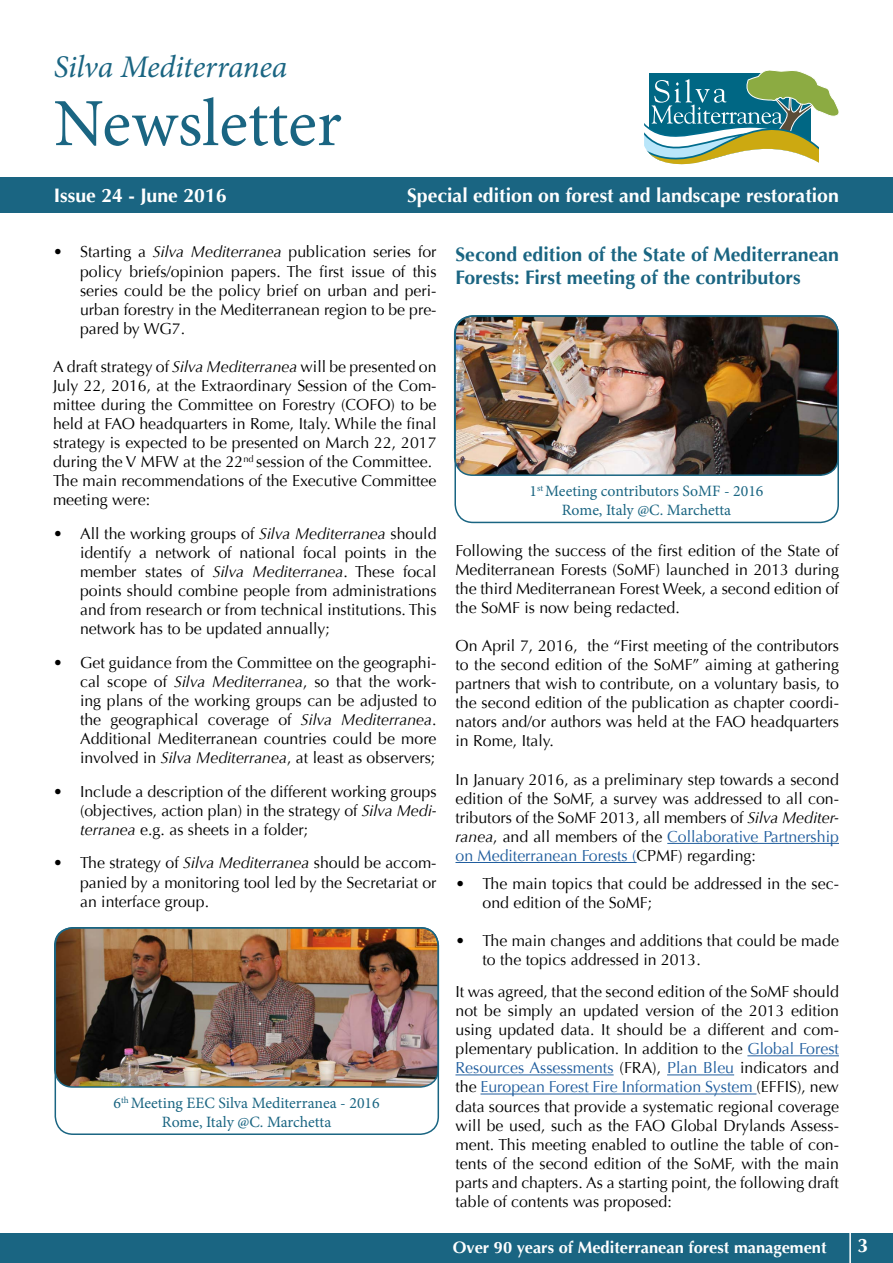
<style>
.page{position:relative;width:893px;height:1263px;background:#fff}
.page>*{position:absolute;margin:0;border:0;box-sizing:border-box;transform-origin:0 0}
.t1{font:67.5px "Minion Pro";color:#1a6582}
.t2{font:italic 31.5px "Minion Pro";letter-spacing:-.01em;color:#1a6582}
.t3{font:700 19.5px/23.4px "Optima";color:#1a6582}
.t4{font:700 19.5px "Optima";color:#fff}
.t5{font:700 16.5px "Optima";color:#fff}
.t6{font:15.9px/19px "Optima";color:#000;text-align:justify}
.t7{font:15.75px/18.9px "Minion Pro";color:#1a6582;text-align:center}
.s1{font-style:italic}
.s2{color:#215e9e}
</style>
<div class="page">
<div style="left:0;top:178px;width:893px;height:35px;background:#1a6582"></div>
<div style="left:0;top:1234px;width:893px;height:29px;background:#1a6582"></div>
<svg style="left:644px;top:70px;width:195px;height:95px"></svg>
<hr style="left:849px;top:1221px;width:2px;height:42px;background:#fff">
<hr style="left:667px;top:843px;width:172px;height:1px;background:#215e9e">
<hr style="left:455px;top:862px;width:182px;height:1px;background:#215e9e">
<hr style="left:747px;top:1055px;width:92px;height:1px;background:#215e9e">
<hr style="left:455px;top:1074px;width:159px;height:1px;background:#215e9e">
<hr style="left:667px;top:1074px;width:67px;height:1px;background:#215e9e">
<hr style="left:480px;top:1093px;width:276px;height:1px;background:#215e9e">
<img style="left:55px;top:928px;width:383px;height:159px">
<div style="left:55px;top:927px;width:384px;height:208px;border:2px solid #1a6582;border-radius:18px"></div>
<img style="left:455px;top:316px;width:383px;height:159px">
<div style="left:454px;top:315px;width:385px;height:208px;border:2px solid #1a6582;border-radius:18px"></div>
<h2 class="t2" style="left:54px;top:46px;width:235px">Silva Mediterranea</h2>
<h1 class="t1" style="left:54px;top:78px;width:290px">Newsletter</h1>
<p class="t4" style="left:407px;top:184px;width:433px">Special edition on forest and landscape restoration</p>
<p class="t6" style="left:80px;top:243px;width:358px;text-indent:-27px">• Starting a <span class="s1">Silva Mediterranea</span> publication series for policy briefs/opinion papers. The first issue of this series could be the policy brief on urban and peri&shy;urban forestry in the Mediterranean region to be pre&shy;pared by WG7.</p>
<p class="t6" style="left:53px;top:357px;width:385px;text-align:left">A draft strategy of <span class="s1">Silva Mediterranea</span> will be presented on July 22, 2016, at the Extraordinary Session of the Com&shy;mittee during the Committee on Forestry (COFO) to be held at FAO headquarters in Rome, Italy. While the final strategy is expected to be presented on March 22, 2017 during the V MFW at the 22<sup>nd</sup> session of the Committee.<br>The main recommendations of the Executive Committee meeting were:</p>
<p class="t6" style="left:80px;top:524px;width:358px;text-indent:-27px">• All the working groups of <span class="s1">Silva Mediterranea</span> should identify a network of national focal points in the member states of <span class="s1">Silva Mediterranea</span>. These focal points should combine people from administrations and from research or from technical institutions. This network has to be updated annually;</p>
<p class="t6" style="left:80px;top:653px;width:358px;text-indent:-27px">• Get guidance from the Committee on the geographi&shy;cal scope of <span class="s1">Silva Mediterranea</span>, so that the work&shy;ing plans of the working groups can be adjusted to the geographical coverage of <span class="s1">Silva Mediterranea</span>.<br>Additional Mediterranean countries could be more involved in <span class="s1">Silva Mediterranea</span>, at least as observers;</p>
<p class="t6" style="left:80px;top:782px;width:358px;text-indent:-27px">• Include a description of the different working groups (objectives, action plan) in the strategy of <span class="s1">Silva Medi&shy;terranea</span> e.g. as sheets in a folder;</p>
<p class="t6" style="left:80px;top:854px;width:358px;text-indent:-27px">• The strategy of <span class="s1">Silva Mediterranea</span> should be accom&shy;panied by a monitoring tool led by the Secretariat or an interface group.</p>
<p class="t4" style="left:54px;top:184px;width:175px">Issue 24 - June 2016</p>
<p class="t3" style="left:455px;top:243px;width:385px">Second edition of the State of Mediterranean<br>Forests: First meeting of the contributors</p>
<p class="t7" style="left:529px;top:482px;width:235px">1<sup>st</sup> Meeting contributors SoMF - 2016<br>Rome, Italy @C. Marchetta</p>
<p class="t6" style="left:455px;top:541px;width:385px">Following the success of the first edition of the State of Mediterranean Forests (SoMF) launched in 2013 during the third Mediterranean Forest Week, a second edition of the SoMF is now being redacted.</p>
<p class="t6" style="left:455px;top:636px;width:385px">On April 7, 2016, the “First meeting of the contributors to the second edition of the SoMF” aiming at gathering partners that wish to contribute, on a voluntary basis, to the second edition of the publication as chapter coordi&shy;nators and/or authors was held at the FAO headquarters in Rome, Italy.</p>
<p class="t6" style="left:455px;top:770px;width:385px">In January 2016, as a preliminary step towards a second edition of the SoMF, a survey was addressed to all con&shy;tributors of the SoMF 2013, all members of <span class="s1">Silva Mediter&shy;ranea</span>, and all members of the <span class="s2">Collaborative Partnership on Mediterranean Forests (</span>CPMF) regarding:</p>
<p class="t6" style="left:482px;top:874px;width:358px;text-indent:-27px">• The main topics that could be addressed in the sec&shy;ond edition of the SoMF;</p>
<p class="t6" style="left:482px;top:931px;width:358px;text-indent:-27px">• The main changes and additions that could be made to the topics addressed in 2013.</p>
<p class="t6" style="left:455px;top:982px;width:385px">It was agreed, that the second edition of the SoMF should not be simply an updated version of the 2013 edition using updated data. It should be a different and com&shy;plementary publication. In addition to the <span class="s2">Global Forest Resources Assessments</span> (FRA), <span class="s2">Plan Bleu</span> indicators and the <span class="s2">European Forest Fire Information System</span> (EFFIS), new data sources that provide a systematic regional coverage will be used, such as the FAO Global Drylands Assess&shy;ment. This meeting enabled to outline the table of con&shy;tents of the second edition of the SoMF, with the main parts and chapters. As a starting point, the following draft table of contents was proposed:</p>
<p class="t7" style="left:113px;top:1094px;width:268px">6<sup>th</sup> Meeting EEC Silva Mediterranea - 2016<br>Rome, Italy @C. Marchetta</p>
<p class="t5" style="left:453px;top:1237px;width:375px">Over 90 years of Mediterranean forest management</p>
<p class="t4" style="left:857px;top:1234px;width:12px">3</p>
</div>
